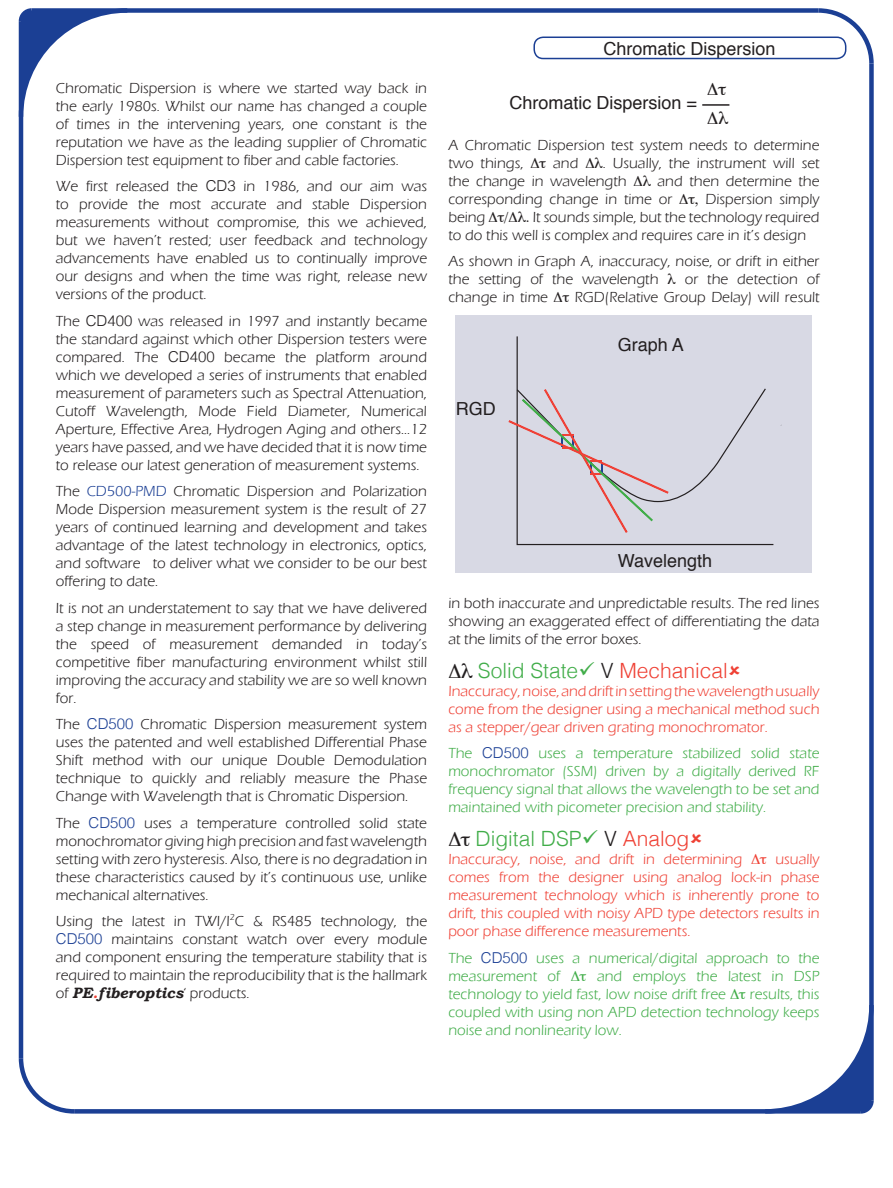
<style>
.page{position:relative;width:893px;height:1188px;background:#fff}
.page>*{position:absolute;margin:0;border:0;box-sizing:border-box;transform-origin:0 0}
.t1{font:300 21px "Helvetica";color:#41ad49}
.t2{font:18px "Helvetica";color:#231f20}
.t3{font:15px/18px "Eras Book ITC";color:#231f20;text-align:justify}
.t4{font:15px/18px "Eras Book ITC";color:#41ad49;text-align:justify}
.t5{font:15px/18px "Eras Book ITC";color:#ef4135;text-align:justify}
.t6{font:italic 700 15px "Bookman Old Style";color:#231f20}
.s1{font-family:"Helvetica";font-weight:300}
.s2{color:#1b3f94}
.s3{font-family:"Helvetica";font-weight:300;color:#1b3f94}
.s4{font-family:"Eras Book ITC";font-weight:400;font-style:normal}
.s5{color:#ef4135}
.s6{color:#231f20}
</style>
<div class="page">
<svg style="left:18px;top:8px;width:102px;height:113px"></svg>
<svg style="left:814px;top:8px;width:60px;height:56px"></svg>
<div style="left:32px;top:8px;width:786px;height:5px;background:#1b3f94"></div>
<div style="left:869px;top:64px;width:5px;height:1037px;background:#1b3f94"></div>
<div style="left:74px;top:1109px;width:787px;height:5px;background:#1b3f94"></div>
<svg style="left:761px;top:1001px;width:113px;height:113px"></svg>
<hr style="left:19px;top:21px;width:4px;height:1037px;background:#1b3f94">
<svg style="left:18px;top:1054px;width:61px;height:60px"></svg>
<div style="left:533px;top:37px;width:313px;height:22px;border:2px solid #1b3f94;border-radius:9px"></div>
<div style="left:456px;top:315px;width:356px;height:258px;background:#d8d9e4"></div>
<svg style="left:517px;top:336px;width:256px;height:209px"></svg>
<svg style="left:508px;top:388px;width:258px;height:146px"></svg>
<hr style="left:702px;top:104px;width:27px;height:2px;background:#231f20">
<p class="t3" style="left:56px;top:79px;width:373px">Chromatic Dispersion is where we started way back in the early 1980s. Whilst our name has changed a couple of times in the intervening years, one constant is the reputation we have as the leading supplier of Chromatic Dispersion test equipment to fiber and cable factories.</p>
<p class="t3" style="left:56px;top:178px;width:373px">We first released the <span class="s1">CD3</span> in 1986, and our aim was to provide the most accurate and stable Dispersion measurements without compromise, this we achieved, but we haven’t rested; user feedback and technology advancements have enabled us to continually improve our designs and when the time was right, release new versions of the product.</p>
<p class="t3" style="left:56px;top:312px;width:373px">The <span class="s1">CD400</span> was released in 1997 and instantly became the standard against which other Dispersion testers were compared. The <span class="s1">CD400</span> became the platform around which we developed a series of instruments that enabled measurement of parameters such as Spectral Attenuation, Cutoff Wavelength, Mode Field Diameter, Numerical Aperture, Effective Area, Hydrogen Aging and others...12 years have passed, and we have decided that it is now time to release our latest generation of measurement systems.</p>
<p class="t3" style="left:56px;top:483px;width:373px">The <span class="s2">CD500-PMD</span> Chromatic Dispersion and Polarization Mode Dispersion measurement system is the result of 27 years of continued learning and development and takes advantage of the latest technology in electronics, optics, and software to deliver what we consider to be our best offering to date.</p>
<p class="t3" style="left:56px;top:599px;width:373px">It is not an understatement to say that we have delivered a step change in measurement performance by delivering the speed of measurement demanded in today’s competitive fiber manufacturing environment whilst still improving the accuracy and stability we are so well known for.</p>
<p class="t3" style="left:56px;top:716px;width:373px">The <span class="s3">CD500</span> Chromatic Dispersion measurement system uses the patented and well established Differential Phase Shift method with our unique Double Demodulation technique to quickly and reliably measure the Phase Change with Wavelength that is Chromatic Dispersion.</p>
<p class="t3" style="left:56px;top:814px;width:373px">The <span class="s3">CD500</span> uses a temperature controlled solid state monochromator giving high precision and fast wavelength setting with zero hysteresis. Also, there is no degradation in these characteristics caused by it’s continuous use, unlike mechanical alternatives.</p>
<p class="t3" style="left:56px;top:913px;width:373px">Using the latest in TWI/I<sup>2</sup>C &amp; RS485 technology, the <span class="s3">CD500</span> maintains constant watch over every module and component ensuring the temperature stability that is required to maintain the reproducibility that is the hallmark</p>
<p class="t6" style="left:56px;top:984px;width:195px"><span class="s4">of</span> PE<span class="s5">.</span>fiberoptics<span class="s4">‘ products.</span></p>
<p class="t2" style="left:603px;top:34px;width:174px">Chromatic Dispersion</p>
<p class="t2" style="left:509px;top:88px;width:189px">Chromatic Dispersion =</p>
<p class="t3" style="left:448px;top:136px;width:373px">A Chromatic Dispersion test system needs to determine two things, ▼ and ●. Usually, the instrument will set the change in wavelength ● and then determine the corresponding change in time or ▼ Dispersion simply being ▼ ● It sounds simple, but the technology required to do this well is complex and requires care in it’s design</p>
<p class="t3" style="left:448px;top:252px;width:373px">As shown in Graph A, inaccuracy, noise, or drift in either the setting of the wavelength ● or the detection of change in time ▼ RGD(Relative Group Delay) will result</p>
<p class="t2" style="left:456px;top:395px;width:41px">RGD</p>
<p class="t2" style="left:618px;top:330px;width:68px">Graph A</p>
<p class="t2" style="left:618px;top:546px;width:96px">Wavelength</p>
<p class="t3" style="left:448px;top:594px;width:373px">in both inaccurate and unpredictable results. The red lines showing an exaggerated effect of differentiating the data at the limits of the error boxes.</p>
<h1 class="t1" style="left:461px;top:653px;width:268px"><span class="s6">●</span> Solid State✓ <span class="s6">V</span> <span class="s5">Mechanical</span></h1>
<p class="t5" style="left:448px;top:682px;width:373px">Inaccuracy, noise, and drift in setting the wavelength usually come from the designer using a mechanical method such as a stepper/gear driven grating monochromator.</p>
<p class="t4" style="left:448px;top:745px;width:373px">The <span class="s3">CD500</span> uses a temperature stabilized solid state monochromator (SSM) driven by a digitally derived RF frequency signal that allows the wavelength to be set and maintained with picometer precision and stability.</p>
<h1 class="t1" style="left:461px;top:822px;width:230px"><span class="s6">▼</span> Digital DSP✓ <span class="s6">V</span> <span class="s5">Analog</span></h1>
<p class="t5" style="left:448px;top:850px;width:373px">Inaccuracy, noise, and drift in determining ▼ usually comes from the designer using analog lock-in phase measurement technology which is inherently prone to drift, this coupled with noisy APD type detectors results in poor phase difference measurements.</p>
<p class="t4" style="left:448px;top:949px;width:373px">The <span class="s3">CD500</span> uses a numerical/digital approach to the measurement of</p>
<p class="t4" style="left:448px;top:967px;width:373px;text-indent:132px">▼ and employs the latest in DSP technology to yield fast, low noise drift free ▼ results, this coupled with using non APD detection technology keeps noise and nonlinearity low.</p>
</div>
